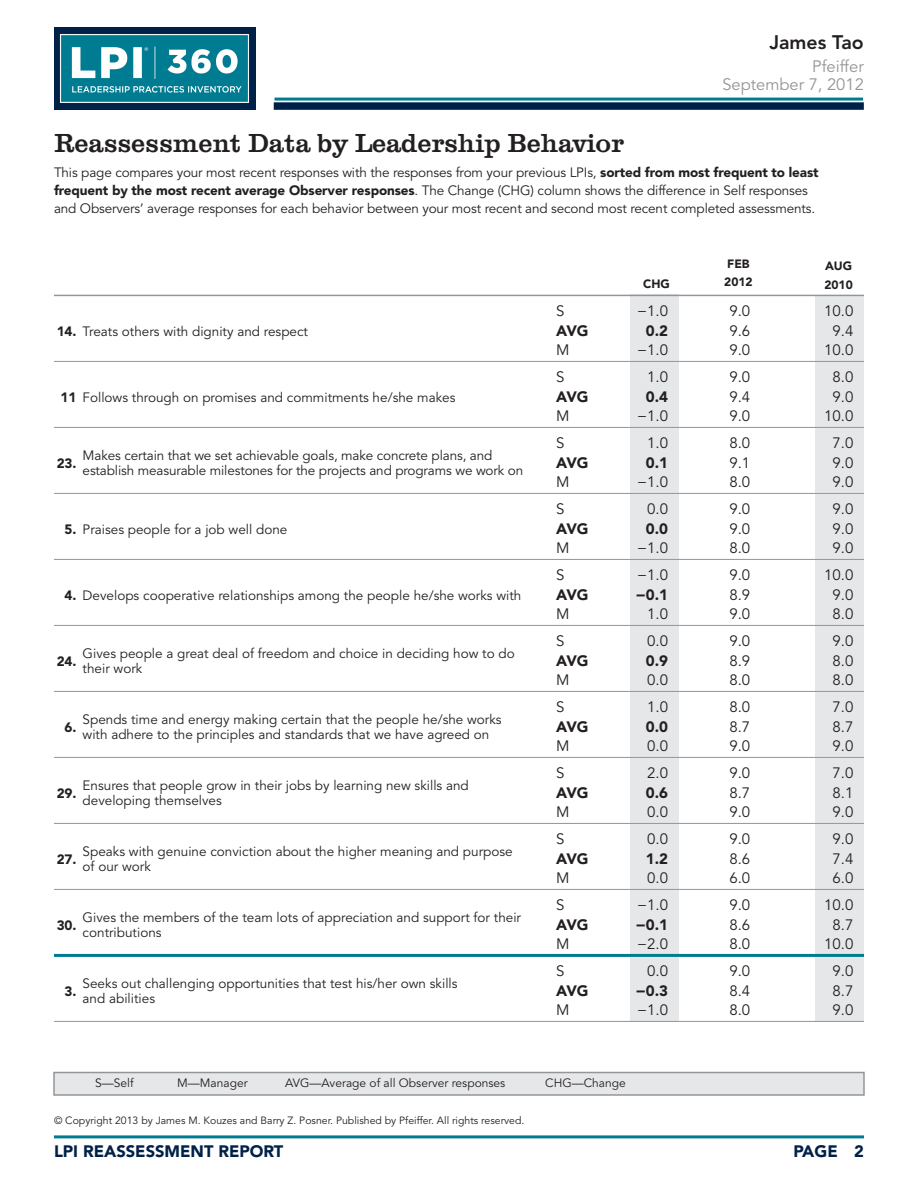
<style>
.page{position:relative;width:918px;height:1188px;background:#fff}
.page>*{position:absolute;margin:0;border:0;box-sizing:border-box;transform-origin:0 0}
.t1{font:500 27px "Clarendon Com";color:#231f20}
.t2{font:800 19.5px "Avenir";color:#231f20}
.t3{font:900 16.5px "Avenir";color:#002147}
.t4{font:16.5px/18px "Avenir";color:#939598;text-align:right}
.t5{font:15px/19.5px "Avenir";color:#231f20;text-align:justify}
.t6{font:900 15px "Avenir";letter-spacing:-.03em;color:#231f20}
.t7{font:13.5px/15px "Avenir";color:#231f20}
.t8{font:900 13.5px "Avenir";color:#231f20}
.t9{font:12px "Avenir";color:#231f20}
.t10{font:900 12px/18px "Avenir";color:#231f20}
.t11{font:10.5px "Avenir";color:#231f20}
.s1{font-weight:900}
</style>
<div class="page">
<div style="left:274px;top:103px;width:589px;height:6px;background:#002147"></div>
<div style="left:274px;top:102px;width:590px;height:8px;border:2px solid #002147"></div>
<hr style="left:274px;top:98px;width:589px;height:3px;background:#007c92">
<hr style="left:54px;top:1135px;width:810px;height:3px;background:#007c92">
<img style="left:54px;top:27px;width:202px;height:82px">
<div style="left:816px;top:295px;width:48px;height:727px;background:#e6e7e9"></div>
<div style="left:630px;top:295px;width:49px;height:726px;background:#e6e7e9"></div>
<hr style="left:54px;top:361px;width:810px;height:1px;background:#939598">
<hr style="left:54px;top:427px;width:810px;height:1px;background:#939598">
<hr style="left:54px;top:493px;width:810px;height:1px;background:#939598">
<hr style="left:54px;top:559px;width:810px;height:1px;background:#939598">
<hr style="left:54px;top:625px;width:810px;height:1px;background:#939598">
<hr style="left:54px;top:691px;width:810px;height:1px;background:#939598">
<hr style="left:54px;top:757px;width:810px;height:1px;background:#939598">
<hr style="left:54px;top:823px;width:810px;height:1px;background:#939598">
<hr style="left:54px;top:889px;width:810px;height:1px;background:#939598">
<hr style="left:54px;top:954px;width:810px;height:3px;background:#007c92">
<hr style="left:54px;top:1021px;width:810px;height:1px;background:#939598">
<hr style="left:54px;top:295px;width:810px;height:1px;background:#939598">
<div style="left:54px;top:1072px;width:810px;height:23px;background:#e6e7e9"></div>
<div style="left:53px;top:1072px;width:812px;height:24px;border:2px solid #939598"></div>
<h2 class="t2" style="left:769px;top:34px;width:96px">James Tao</h2>
<p class="t4" style="left:722px;top:58px;width:143px">Pfeiffer<br>September 7, 2012</p>
<h1 class="t1" style="left:54px;top:134px;width:571px">Reassessment Data by Leadership Behavior</h1>
<p class="t7" style="left:54px;top:164px;width:766px;line-height:18px">This page compares your most recent responses with the responses from your previous LPIs, <span class="s1">sorted from most frequent to least frequent by the most recent average Observer responses</span>. The Change (CHG) column shows the difference in Self responses and Observers’ average responses for each behavior between your most recent and second most recent completed assessments.</p>
<p class="t7" style="left:57px;top:325px;width:253px"><span class="s1">14.</span> Treats others with dignity and respect</p>
<p class="t7" style="left:61px;top:391px;width:396px"><span class="s1">11</span> Follows through on promises and commitments he/she makes</p>
<p class="t8" style="left:57px;top:457px;width:21px">23.</p>
<p class="t7" style="left:83px;top:449px;width:442px">Makes certain that we set achievable goals, make concrete plans, and establish measurable milestones for the projects and programs we work on</p>
<p class="t7" style="left:65px;top:523px;width:224px"><span class="s1">5.</span> Praises people for a job well done</p>
<p class="t7" style="left:65px;top:589px;width:458px"><span class="s1">4.</span> Develops cooperative relationships among the people he/she works with</p>
<p class="t8" style="left:57px;top:655px;width:21px">24.</p>
<p class="t7" style="left:83px;top:647px;width:434px">Gives people a great deal of freedom and choice in deciding how to do their work</p>
<p class="t8" style="left:65px;top:721px;width:13px">6.</p>
<p class="t7" style="left:83px;top:713px;width:421px">Spends time and energy making certain that the people he/she works with adhere to the principles and standards that we have agreed on</p>
<p class="t8" style="left:57px;top:787px;width:21px">29.</p>
<p class="t7" style="left:83px;top:779px;width:388px">Ensures that people grow in their jobs by learning new skills and developing themselves</p>
<p class="t8" style="left:57px;top:853px;width:21px">27.</p>
<p class="t7" style="left:83px;top:845px;width:432px">Speaks with genuine conviction about the higher meaning and purpose of our work</p>
<p class="t8" style="left:57px;top:919px;width:21px">30.</p>
<p class="t7" style="left:83px;top:911px;width:440px">Gives the members of the team lots of appreciation and support for their contributions</p>
<p class="t8" style="left:65px;top:985px;width:13px">3.</p>
<p class="t7" style="left:83px;top:977px;width:376px">Seeks out challenging opportunities that test his/her own skills and abilities</p>
<p class="t5" style="left:556px;top:303px;width:10px">S</p>
<p class="t6" style="left:556px;top:324px;width:34px">AVG</p>
<p class="t5" style="left:556px;top:342px;width:15px">M</p>
<p class="t5" style="left:556px;top:369px;width:10px">S</p>
<p class="t6" style="left:556px;top:390px;width:34px">AVG</p>
<p class="t5" style="left:556px;top:408px;width:15px">M</p>
<p class="t5" style="left:556px;top:435px;width:10px">S</p>
<p class="t6" style="left:556px;top:456px;width:34px">AVG</p>
<p class="t5" style="left:556px;top:474px;width:15px">M</p>
<p class="t5" style="left:556px;top:501px;width:10px">S</p>
<p class="t6" style="left:556px;top:522px;width:34px">AVG</p>
<p class="t5" style="left:556px;top:540px;width:15px">M</p>
<p class="t5" style="left:556px;top:567px;width:10px">S</p>
<p class="t6" style="left:556px;top:588px;width:34px">AVG</p>
<p class="t5" style="left:556px;top:606px;width:15px">M</p>
<p class="t5" style="left:556px;top:633px;width:10px">S</p>
<p class="t6" style="left:556px;top:654px;width:34px">AVG</p>
<p class="t5" style="left:556px;top:672px;width:15px">M</p>
<p class="t5" style="left:556px;top:699px;width:10px">S</p>
<p class="t6" style="left:556px;top:720px;width:34px">AVG</p>
<p class="t5" style="left:556px;top:738px;width:15px">M</p>
<p class="t5" style="left:556px;top:765px;width:10px">S</p>
<p class="t6" style="left:556px;top:786px;width:34px">AVG</p>
<p class="t5" style="left:556px;top:804px;width:15px">M</p>
<p class="t5" style="left:556px;top:831px;width:10px">S</p>
<p class="t6" style="left:556px;top:852px;width:34px">AVG</p>
<p class="t5" style="left:556px;top:870px;width:15px">M</p>
<p class="t5" style="left:556px;top:897px;width:10px">S</p>
<p class="t6" style="left:556px;top:918px;width:34px">AVG</p>
<p class="t5" style="left:556px;top:936px;width:15px">M</p>
<p class="t5" style="left:556px;top:963px;width:10px">S</p>
<p class="t6" style="left:556px;top:984px;width:34px">AVG</p>
<p class="t5" style="left:556px;top:1002px;width:15px">M</p>
<p class="t10" style="left:643px;top:276px;width:28px">CHG</p>
<p class="t5" style="left:637px;top:303px;width:32px">−1.0</p>
<p class="t6" style="left:646px;top:324px;width:24px">0.2</p>
<p class="t5" style="left:637px;top:342px;width:32px">−1.0</p>
<p class="t5" style="left:647px;top:369px;width:22px">1.0</p>
<p class="t6" style="left:646px;top:390px;width:24px">0.4</p>
<p class="t5" style="left:637px;top:408px;width:32px">−1.0</p>
<p class="t5" style="left:647px;top:435px;width:22px">1.0</p>
<p class="t6" style="left:646px;top:456px;width:24px">0.1</p>
<p class="t5" style="left:637px;top:474px;width:32px">−1.0</p>
<p class="t5" style="left:647px;top:501px;width:22px">0.0</p>
<p class="t6" style="left:646px;top:522px;width:24px">0.0</p>
<p class="t5" style="left:637px;top:540px;width:32px">−1.0</p>
<p class="t5" style="left:637px;top:567px;width:32px">−1.0</p>
<p class="t6" style="left:636px;top:588px;width:34px">−0.1</p>
<p class="t5" style="left:647px;top:606px;width:22px">1.0</p>
<p class="t5" style="left:647px;top:633px;width:22px">0.0</p>
<p class="t6" style="left:646px;top:654px;width:24px">0.9</p>
<p class="t5" style="left:647px;top:672px;width:22px">0.0</p>
<p class="t5" style="left:647px;top:699px;width:22px">1.0</p>
<p class="t6" style="left:646px;top:720px;width:24px">0.0</p>
<p class="t5" style="left:647px;top:738px;width:22px">0.0</p>
<p class="t5" style="left:647px;top:765px;width:22px">2.0</p>
<p class="t6" style="left:646px;top:786px;width:24px">0.6</p>
<p class="t5" style="left:647px;top:804px;width:22px">0.0</p>
<p class="t5" style="left:647px;top:831px;width:22px">0.0</p>
<p class="t6" style="left:646px;top:852px;width:24px">1.2</p>
<p class="t5" style="left:647px;top:870px;width:22px">0.0</p>
<p class="t5" style="left:637px;top:897px;width:32px">−1.0</p>
<p class="t6" style="left:636px;top:918px;width:34px">−0.1</p>
<p class="t5" style="left:637px;top:936px;width:32px">−2.0</p>
<p class="t5" style="left:647px;top:963px;width:22px">0.0</p>
<p class="t6" style="left:636px;top:984px;width:34px">−0.3</p>
<p class="t5" style="left:637px;top:1002px;width:32px">−1.0</p>
<p class="t9" style="left:95px;top:1078px;width:40px">S—Self</p>
<p class="t9" style="left:177px;top:1078px;width:72px">M—Manager</p>
<p class="t9" style="left:285px;top:1078px;width:222px">AVG—Average of all Observer responses</p>
<p class="t9" style="left:545px;top:1078px;width:82px">CHG—Change</p>
<p class="t11" style="left:54px;top:1116px;width:472px">© Copyright 2013 by James M. Kouzes and Barry Z. Posner. Published by Pfeiffer. All rights reserved.</p>
<p class="t10" style="left:724px;top:256px;width:30px">FEB<br>2012</p>
<p class="t10" style="left:824px;top:257px;width:30px;line-height:19.5px">AUG<br>2010</p>
<p class="t5" style="left:729px;top:303px;width:22px">9.0<br>9.6<br>9.0</p>
<p class="t5" style="left:824px;top:303px;width:31px;text-align:center">10.0<br>9.4<br>10.0</p>
<p class="t5" style="left:729px;top:369px;width:22px">9.0<br>9.4<br>9.0</p>
<p class="t5" style="left:824px;top:369px;width:31px;text-align:center">8.0<br>9.0<br>10.0</p>
<p class="t5" style="left:729px;top:435px;width:22px">8.0<br>9.1<br>8.0</p>
<p class="t5" style="left:833px;top:435px;width:22px">7.0<br>9.0<br>9.0</p>
<p class="t5" style="left:729px;top:501px;width:22px">9.0<br>9.0<br>8.0</p>
<p class="t5" style="left:833px;top:501px;width:22px">9.0<br>9.0<br>9.0</p>
<p class="t5" style="left:729px;top:567px;width:22px">9.0<br>8.9<br>9.0</p>
<p class="t5" style="left:824px;top:567px;width:31px;text-align:center">10.0<br>9.0<br>8.0</p>
<p class="t5" style="left:729px;top:633px;width:22px">9.0<br>8.9<br>8.0</p>
<p class="t5" style="left:833px;top:633px;width:22px">9.0<br>8.0<br>8.0</p>
<p class="t5" style="left:729px;top:699px;width:22px">8.0<br>8.7<br>9.0</p>
<p class="t5" style="left:833px;top:699px;width:22px">7.0<br>8.7<br>9.0</p>
<p class="t5" style="left:729px;top:765px;width:22px">9.0<br>8.7<br>9.0</p>
<p class="t5" style="left:833px;top:765px;width:22px">7.0<br>8.1<br>9.0</p>
<p class="t5" style="left:729px;top:831px;width:22px">9.0<br>8.6<br>6.0</p>
<p class="t5" style="left:833px;top:831px;width:22px">9.0<br>7.4<br>6.0</p>
<p class="t5" style="left:729px;top:897px;width:22px">9.0<br>8.6<br>8.0</p>
<p class="t5" style="left:824px;top:897px;width:31px;text-align:center">10.0<br>8.7<br>10.0</p>
<p class="t5" style="left:729px;top:963px;width:22px">9.0<br>8.4<br>8.0</p>
<p class="t5" style="left:833px;top:963px;width:22px">9.0<br>8.7<br>9.0</p>
<p class="t3" style="left:54px;top:1145px;width:231px">LPI REASSESSMENT REPORT</p>
<p class="t3" style="left:793px;top:1145px;width:72px">PAGE 2</p>
</div>
